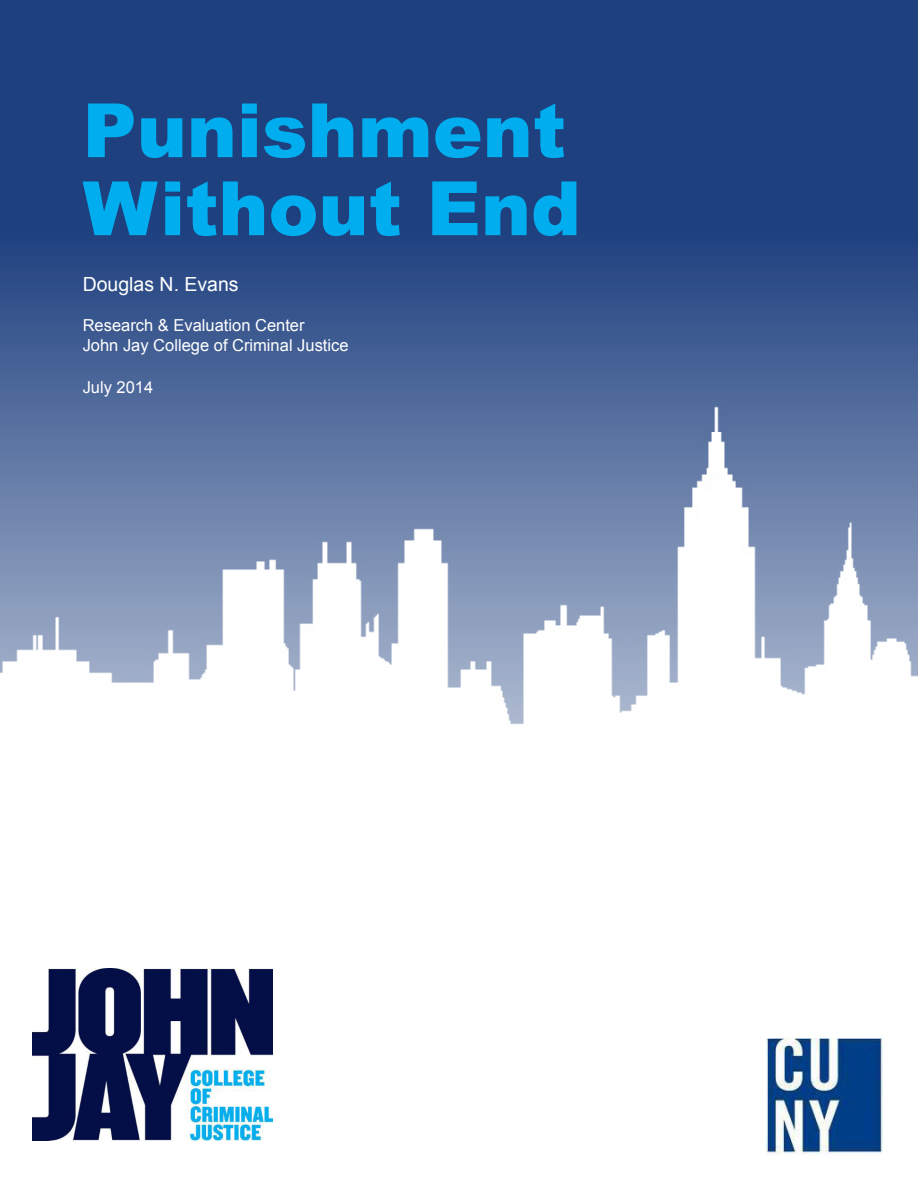
<style>
.page{position:relative;width:918px;height:1188px;background:#fff}
.page>*{position:absolute;margin:0;border:0;box-sizing:border-box;transform-origin:0 0}
.t1{font:900 75px/78px "Arial";color:#00aeef}
.t2{font:19.5px "Arial";color:#fff}
.t3{font:16.5px/19.5px "Arial";color:#fff}
</style>
<div class="page">
<img style="left:0;top:0;width:918px;height:725px">
<img style="left:32px;top:968px;width:241px;height:173px">
<img style="left:766px;top:1038px;width:117px;height:116px">
<h1 class="t1" style="left:83px;top:89px;width:500px">Punishment<br>Without End</h1>
<p class="t2" style="left:83px;top:272px;width:158px">Douglas N. Evans</p>
<p class="t3" style="left:83px;top:316px;width:267px">Research &amp; Evaluation Center<br>John Jay College of Criminal Justice</p>
<p class="t3" style="left:83px;top:378px;width:72px">July 2014</p>
</div>
